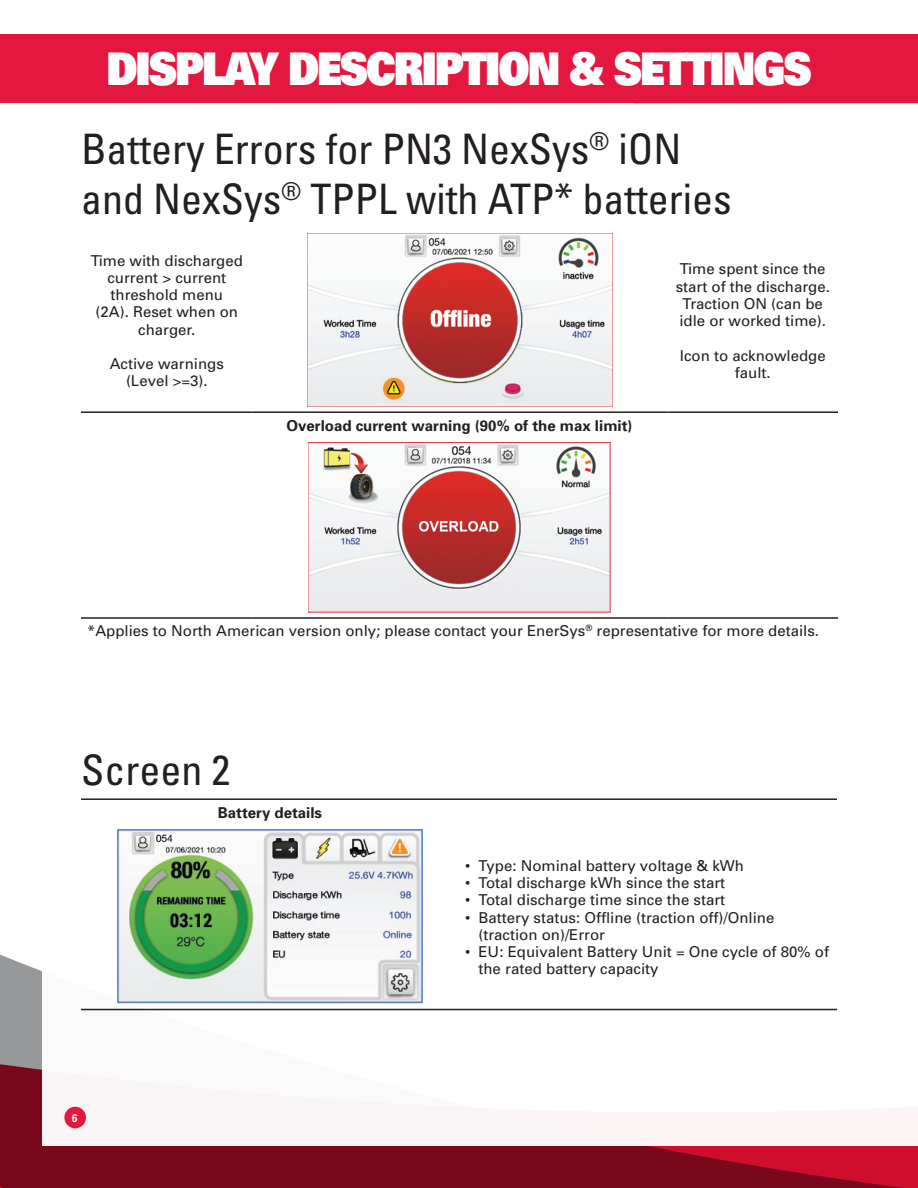
<style>
.page{position:relative;width:918px;height:1188px;background:#fff}
.page>*{position:absolute;margin:0;border:0;box-sizing:border-box;transform-origin:0 0}
.t1{font:900 45px "Univers";letter-spacing:-.05em;color:#fff;scale:.87 1}
.Labels{font:condensed 42px/50.4px "Univers";color:#231f20}
.Labels-2{font:15px/17.2px "Univers";color:#231f20;text-align:center}
.Labels-3{font:700 15px "Univers";color:#231f20}
.t2{font:700 11.25px "Univers";color:#fff;scale:.9 1}
</style>
<div class="page">
<svg style="left:0;top:954px;width:918px;height:234px;background:#88182b"></svg>
<div style="left:42px;top:857px;width:876px;height:289px;background:#fff"></div>
<div style="left:0;top:35px;width:918px;height:68px;background:#e4183e"></div>
<hr style="left:81px;top:798px;width:378px;height:2px;background:#231f20">
<hr style="left:459px;top:798px;width:378px;height:2px;background:#231f20">
<hr style="left:81px;top:1009px;width:378px;height:1px;background:#231f20">
<hr style="left:459px;top:1009px;width:378px;height:1px;background:#231f20">
<img style="left:118px;top:830px;width:304px;height:174px">
<hr style="left:81px;top:411px;width:172px;height:2px;background:#231f20">
<hr style="left:253px;top:411px;width:414px;height:2px;background:#231f20">
<hr style="left:667px;top:411px;width:171px;height:2px;background:#231f20">
<hr style="left:81px;top:617px;width:172px;height:2px;background:#231f20">
<hr style="left:253px;top:617px;width:414px;height:2px;background:#231f20">
<hr style="left:667px;top:617px;width:171px;height:2px;background:#231f20">
<img style="left:308px;top:235px;width:304px;height:171px">
<img style="left:309px;top:443px;width:301px;height:169px">
<div style="left:64px;top:1107px;width:22px;height:21px;background:#e4183e;border-radius:50%"></div>
<p class="t1" style="left:106px;top:39px;width:812px">DISPLAY DESCRIPTION &amp; SETTINGS</p>
<p class="Labels" style="left:81px;top:123px;width:652px">Battery Errors for PN3 NexSys<sup>®</sup> iON and NexSys<sup>®</sup> TPPL with ATP* batteries</p>
<p class="Labels-2" style="left:91px;top:251px;width:154px">Time with discharged current &gt; current threshold menu<br>(2A). Reset when on charger.</p>
<p class="Labels-2" style="left:110px;top:355px;width:116px">Active warnings (Level &gt;=3).</p>
<p class="Labels-3" style="left:287px;top:416px;width:347px">Overload current warning (90% of the max limit)</p>
<p class="Labels-2" style="left:676px;top:260px;width:156px">Time spent since the start of the discharge.<br>Traction ON (can be idle or worked time).</p>
<p class="Labels-2" style="left:680px;top:346px;width:147px">Icon to acknowledge fault.</p>
<p class="Labels-2" style="left:87px;top:622px;width:734px">*Applies to North American version only; please contact your EnerSys<sup>®</sup> representative for more details.</p>
<p class="Labels" style="left:81px;top:744px;width:151px">Screen 2</p>
<p class="t2" style="left:72px;top:1111px;width:8px">6</p>
<p class="Labels-3" style="left:218px;top:803px;width:106px">Battery details</p>
<p class="Labels-2" style="left:465px;top:857px;width:281px">• Type: Nominal battery voltage &amp; kWh</p>
<p class="Labels-2" style="left:465px;top:874px;width:262px">• Total discharge kWh since the start</p>
<p class="Labels-2" style="left:465px;top:891px;width:262px">• Total discharge time since the start</p>
<p class="Labels-2" style="left:478px;top:908px;width:297px;text-align:left;text-indent:-14px">• Battery status: Offline (traction off)/Online (traction on)/Error</p>
<p class="Labels-2" style="left:478px;top:943px;width:352px;text-align:left;text-indent:-14px">• EU: Equivalent Battery Unit = One cycle of 80% of the rated battery capacity</p>
</div>
